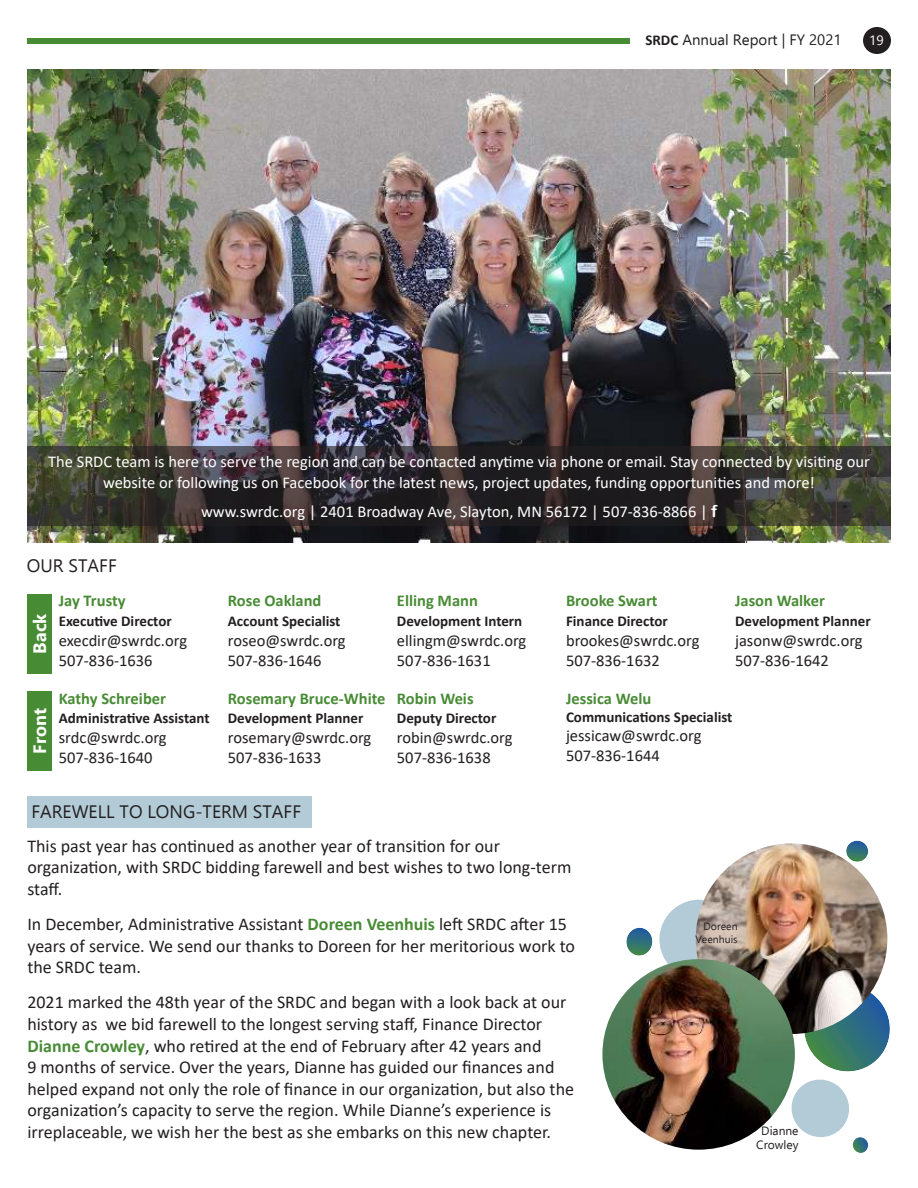
<style>
.page{position:relative;width:918px;height:1188px;background:#fff}
.page>*{position:absolute;margin:0;border:0;box-sizing:border-box;transform-origin:0 0}
.t1{font:18px/21.6px "Calibri";color:#231f20}
.t2{font:18px "Ebrima";color:#231f20}
.t3{font:700 18px "Ebrima";color:#fff}
.t4{font:16.5px/19.8px "Calibri";color:#231f20}
.t5{font:16.5px/21.6px "Calibri";color:#fff;text-align:center}
.t6{font:700 16.5px "Calibri";color:#488b35}
.t7{font:700 15px "Calibri";color:#231f20}
.t8{font:15px "Ebrima";color:#231f20}
.t9{font:13.5px "Ebrima";color:#fff}
.t10{font:12px/14.4px "Ebrima";color:#231f20;text-align:center}
.t11{font:10.5px/12.6px "Ebrima";color:#231f20;text-align:right}
.s1{font-family:"Calibri";font-weight:700}
.s2{font-family:"Arial Rounded MT Bold"}
.s3{font-weight:700;color:#488b35}
</style>
<div class="page">
<img style="left:27px;top:69px;width:864px;height:473px">
<img style="left:706px;top:843px;width:181px;height:142px">
<img style="left:602px;top:959px;width:193px;height:191px">
<svg style="left:846px;top:841px;width:23px;height:21px"></svg>
<svg style="left:789px;top:985px;width:101px;height:168px"></svg>
<svg style="left:626px;top:895px;width:116px;height:87px"></svg>
<div style="left:27px;top:797px;width:285px;height:31px;background:#b3cbd6"></div>
<svg style="left:27px;top:446px;width:864px;height:79px;background:#322f2c"></svg>
<div style="left:27px;top:594px;width:25px;height:79px;background:#488b35"></div>
<div style="left:27px;top:691px;width:25px;height:80px;background:#488b35"></div>
<div style="left:863px;top:27px;width:28px;height:27px;background:#231f20;border-radius:50%"></div>
<div style="left:27px;top:38px;width:603px;height:5px;background:#488b35"></div>
<p class="t8" style="left:645px;top:34px;width:198px"><span class="s1">SRDC</span> Annual Report | FY 2021</p>
<p class="t9" style="left:869px;top:35px;width:16px">19</p>
<p class="t5" style="left:48px;top:450px;width:823px">The SRDC team is here to serve the region and can be contacted anytime via phone or email. Stay connected by visiting our website or following us on Facebook for the latest news, project updates, funding opportunities and more!</p>
<p class="t5" style="left:201px;top:500px;width:517px">www.swrdc.org | 2401 Broadway Ave, Slayton, MN 56172 | 507-836-8866 | <span class="s2">f</span></p>
<p class="t2" style="left:27px;top:558px;width:91px">OUR STAFF</p>
<p class="t3" style="left:33px;top:654px;width:41px;rotate:-90deg">Back</p>
<p class="t3" style="left:33px;top:754px;width:47px;rotate:-90deg">Front</p>
<p class="t6" style="left:59px;top:594px;width:68px">Jay Trusty</p>
<p class="t7" style="left:59px;top:611px;width:114px">Executive Director</p>
<p class="t4" style="left:59px;top:630px;width:130px">execdir@swrdc.org<br>507-836-1636</p>
<p class="t6" style="left:59px;top:687px;width:109px">Kathy Schreiber</p>
<p class="t7" style="left:59px;top:708px;width:152px">Administrative Assistant</p>
<p class="t4" style="left:59px;top:728px;width:109px">srdc@swrdc.org<br>507-836-1640</p>
<p class="t6" style="left:228px;top:594px;width:95px">Rose Oakland</p>
<p class="t7" style="left:228px;top:615px;width:114px">Account Specialist</p>
<p class="t4" style="left:228px;top:630px;width:119px">roseo@swrdc.org<br>507-836-1646</p>
<p class="t6" style="left:228px;top:691px;width:159px">Rosemary Bruce-White</p>
<p class="t7" style="left:228px;top:712px;width:137px">Development Planner</p>
<p class="t4" style="left:228px;top:728px;width:145px">rosemary@swrdc.org<br>507-836-1633</p>
<p class="t6" style="left:397px;top:594px;width:82px">Elling Mann</p>
<p class="t7" style="left:397px;top:615px;width:127px">Development Intern</p>
<p class="t4" style="left:397px;top:630px;width:131px">ellingm@swrdc.org<br>507-836-1631</p>
<p class="t6" style="left:397px;top:687px;width:78px">Robin Weis</p>
<p class="t7" style="left:397px;top:712px;width:101px">Deputy Director</p>
<p class="t4" style="left:397px;top:728px;width:117px">robin@swrdc.org<br>507-836-1638</p>
<p class="t6" style="left:566px;top:594px;width:93px">Brooke Swart</p>
<p class="t7" style="left:566px;top:615px;width:103px">Finance Director</p>
<p class="t4" style="left:566px;top:630px;width:135px">brookes@swrdc.org<br>507-836-1632</p>
<p class="t6" style="left:735px;top:594px;width:91px">Jason Walker</p>
<p class="t7" style="left:735px;top:615px;width:137px">Development Planner</p>
<p class="t4" style="left:735px;top:630px;width:129px">jasonw@swrdc.org<br>507-836-1642</p>
<p class="t6" style="left:566px;top:691px;width:87px">Jessica Welu</p>
<p class="t7" style="left:566px;top:706px;width:168px">Communications Specialist</p>
<p class="t4" style="left:566px;top:726px;width:137px">jessicaw@swrdc.org<br>507-836-1644</p>
<p class="t2" style="left:32px;top:805px;width:271px">FAREWELL TO LONG-TERM STAFF</p>
<p class="t1" style="left:27px;top:835px;width:546px">This past year has continued as another year of transition for our organization, with SRDC bidding farewell and best wishes to two long-term staff.</p>
<p class="t1" style="left:27px;top:913px;width:549px">In December, Administrative Assistant <span class="s3">Doreen Veenhuis</span> left SRDC after 15 years of service. We send our thanks to Doreen for her meritorious work to the SRDC team.</p>
<p class="t1" style="left:27px;top:993px;width:548px">2021 marked the 48th year of the SRDC and began with a look back at our history as we bid farewell to the longest serving staff, Finance Director <span class="s3">Dianne Crowley</span>, who retired at the end of February after 42 years and<br>9 months of service. Over the years, Dianne has guided our finances and helped expand not only the role of finance in our organization, but also the organization’s capacity to serve the region. While Dianne’s experience is irreplaceable, we wish her the best as she embarks on this new chapter.</p>
<p class="t11" style="left:695px;top:921px;width:44px">Doreen<br>Veenhuis</p>
<p class="t10" style="left:756px;top:1124px;width:44px">Dianne<br>Crowley</p>
</div>
